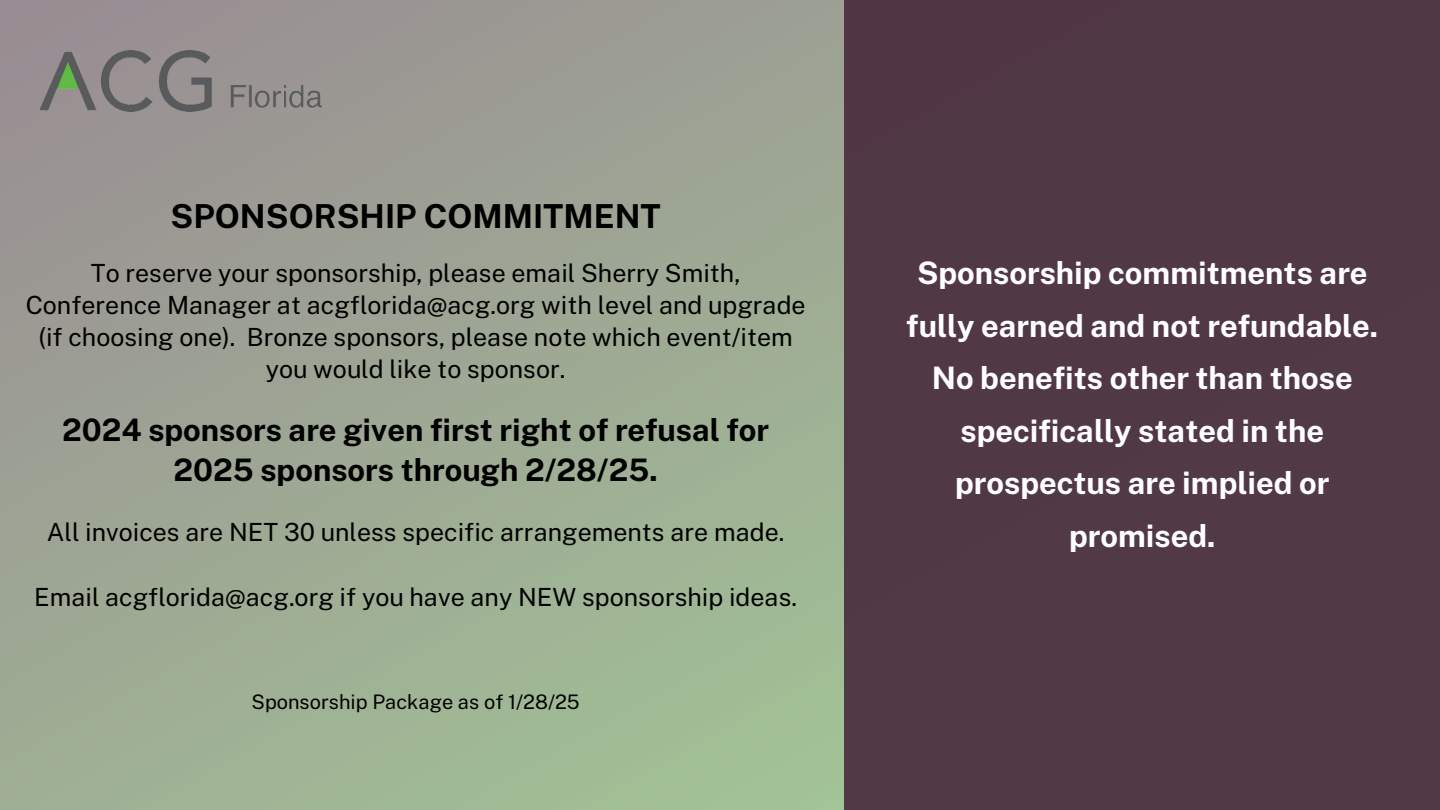
<style>
.page{position:relative;width:1440px;height:810px;background:#fff}
.page>*{position:absolute;margin:0;border:0;box-sizing:border-box;transform-origin:0 0}
.t1{font:700 33px "Public Sans";color:#000}
.t2{font:700 31px/52.5px "Public Sans";color:#fff;text-align:center}
.t3{font:700 31px/39.8px "Public Sans";color:#000;text-align:center}
.t4{font:25px/32.2px "Public Sans";color:#000;text-align:center}
.t5{font:20px "Public Sans";color:#000}
</style>
<div class="page">
<div style="left:0;top:0;width:1440px;height:810px;background:linear-gradient(to bottom,#9a9693,#a0b995)"></div>
<div style="left:845px;top:0;width:595px;height:810px;background:#4d3241"></div>
<img style="left:40px;top:51px;width:282px;height:60px">
<p class="t1" style="left:170px;top:196px;width:492px">SPONSORSHIP COMMITMENT</p>
<p class="t4" style="left:26px;top:257px;width:781px">To reserve your sponsorship, please email Sherry Smith, Conference Manager at acgflorida@acg.org with level and upgrade (if choosing one). Bronze sponsors, please note which event/item you would like to sponsor.</p>
<h1 class="t3" style="left:62px;top:410px;width:709px">2024 sponsors are given first right of refusal for<br>2025 sponsors through 2/28/25.</h1>
<h3 class="t4" style="left:47px;top:516px;width:739px">All invoices are NET 30 unless specific arrangements are made.</h3>
<h2 class="t4" style="left:34px;top:581px;width:764px">Email acgflorida@acg.org if you have any NEW sponsorship ideas.</h2>
<h3 class="t5" style="left:252px;top:690px;width:330px">Sponsorship Package as of 1/28/25</h3>
<h3 class="t2" style="left:906px;top:247px;width:473px">Sponsorship commitments are fully earned and not refundable.<br>No benefits other than those specifically stated in the prospectus are implied or promised.</h3>
</div>
